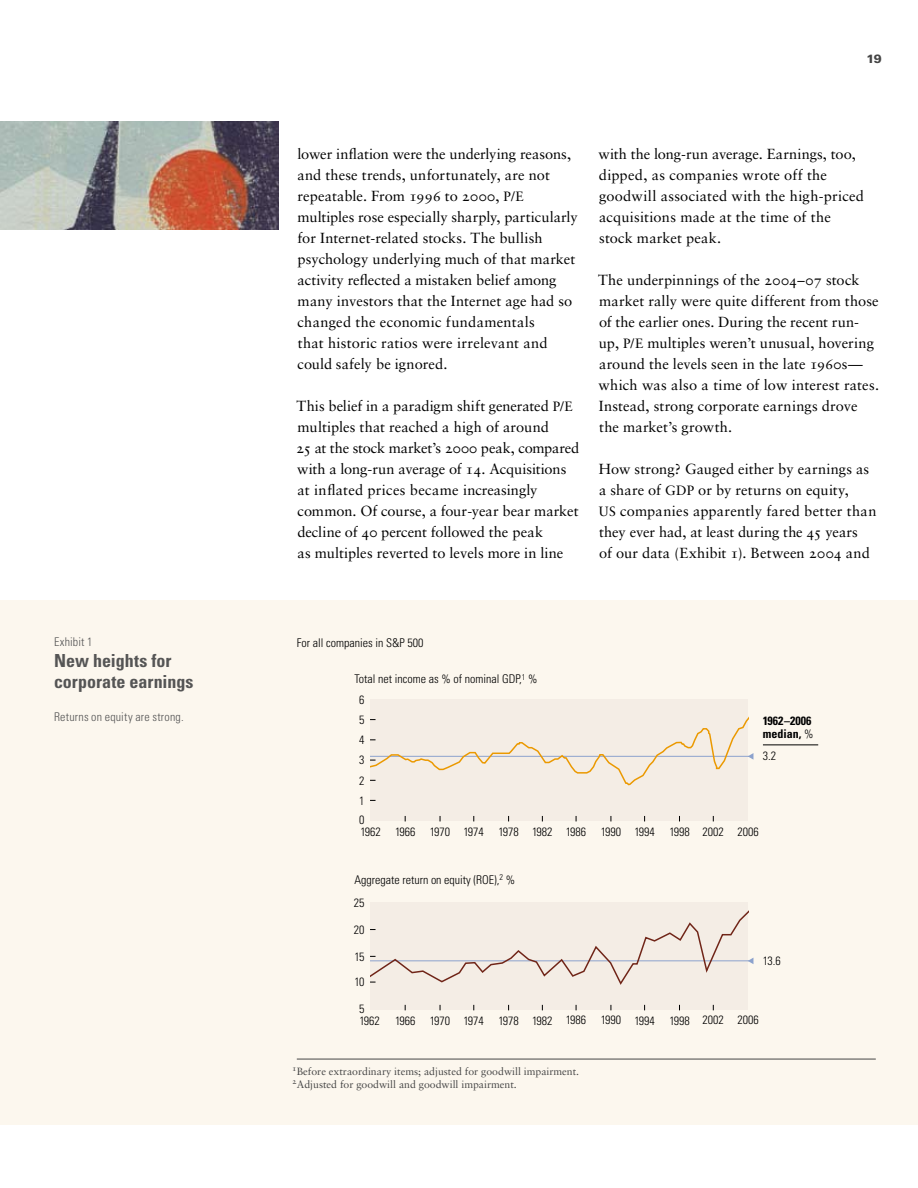
<style>
.page{position:relative;width:918px;height:1188px;background:#fff}
.page>*{position:absolute;margin:0;border:0;box-sizing:border-box;transform-origin:0 0}
.t1{font:700 condensed 18px/21px "Univers LT Std";color:#555}
.t2{font:300 condensed 15px "Univers LT Std";color:#000}
.t3{font:700 condensed 15px/21px "Univers LT Std";color:#000}
.t4{font:14.7px/21px "Sabon LT Std";letter-spacing:.005em;color:#000}
.t5{font:300 condensed 12px/20.1px "Univers LT Std";color:#000}
.t6{font:300 condensed 12px "Univers LT Std";letter-spacing:.015em;color:#555}
.t7{font:700 condensed 12px/13.5px "Univers LT Std";color:#000}
.t8{font:900 12px "Univers LT Std";color:#464646}
.t9{font:10.5px/12.8px "Sabon LT Std";color:#464646}
.s1{font-size:13.5px}
.s2{font-weight:300}
</style>
<div class="page">
<img style="left:0;top:122px;width:279px;height:108px">
<div style="left:0;top:600px;width:918px;height:525px;background:#fcf7ee"></div>
<hr style="left:297px;top:1059px;width:579px;height:1px;background:#464646">
<div style="left:370px;top:699px;width:378px;height:122px;background:#f4ede5"></div>
<div style="left:370px;top:902px;width:378px;height:108px;background:#f4ede5"></div>
<hr style="left:763px;top:745px;width:55px;height:1px;background:#000">
<svg style="left:370px;top:910px;width:383px;height:75px"></svg>
<svg style="left:370px;top:716px;width:383px;height:70px"></svg>
<p class="t6" style="left:54px;top:634px;width:40px">Exhibit 1</p>
<p class="t1" style="left:54px;top:650px;width:141px">New heights for corporate earnings</p>
<p class="t6" style="left:54px;top:709px;width:131px">Returns on equity are strong.</p>
<p class="t8" style="left:867px;top:51px;width:17px">19</p>
<p class="t4" style="left:297px;top:143px;width:282px">lower inflation were the underlying reasons, and these trends, unfortunately, are not repeatable. From 1996 to 2000, <span class="s1">P/E </span>multiples rose especially sharply, particularly for Internet-related stocks. The bullish psychology underlying much of that market activity reflected a mistaken belief among many investors that the Internet age had so changed the economic fundamentals<br>that historic ratios were irrelevant and could safely be ignored.</p>
<p class="t4" style="left:296px;top:395px;width:285px">This belief in a paradigm shift generated <span class="s1">P/E </span>multiples that reached a high of around<br>25 at the stock market’s 2000 peak, compared with a long-run average of 14. Acquisitions at inflated prices became increasingly common. Of course, a four-year bear market decline of 40 percent followed the peak<br>as multiples reverted to levels more in line</p>
<p class="t3" style="left:296px;top:479px;width:79px">MoF 2008<br>Earnings<br>Exhibit 2 of 2</p>
<p class="t2" style="left:296px;top:544px;width:202px">Glance: Returns on equity are strong.</p>
<p class="t4" style="left:599px;top:143px;width:267px">with the long-run average. Earnings, too, dipped, as companies wrote off the goodwill associated with the high-priced acquisitions made at the time of the stock market peak.</p>
<p class="t4" style="left:598px;top:269px;width:283px">The underpinnings of the 2004–07 stock market rally were quite different from those of the earlier ones. During the recent run&shy;up, <span class="s1">P/E</span> multiples weren’t unusual, hovering around the levels seen in the late 1960s— which was also a time of low interest rates.<br>Instead, strong corporate earnings drove the market’s growth.</p>
<p class="t4" style="left:599px;top:458px;width:279px">How strong? Gauged either by earnings as a share of <span class="s1">GDP</span> or by returns on equity,<br><span class="s1">US</span> companies apparently fared better than they ever had, at least during the 45 years<br>of our data (Exhibit 1). Between 2004 and</p>
<p class="t5" style="left:297px;top:632px;width:128px">For all companies in S&amp;P 500</p>
<p class="t5" style="left:354px;top:669px;width:185px">Total net income as % of nominal GDP,<sup>1</sup> %</p>
<p class="t5" style="left:359px;top:690px;width:7px;text-align:justify">6<br>5<br>4<br>3</p>
<p class="t5" style="left:359px;top:770px;width:7px">2<br>1</p>
<p class="t7" style="left:763px;top:714px;width:52px">1962–2006 median, <span class="s2">%</span></p>
<p class="t5" style="left:763px;top:746px;width:15px">3.2</p>
<p class="t5" style="left:359px;top:814px;width:401px;line-height:11.6px">0<br>1962 1966 1970 1974 1978 1982 1986 1990 1994 1998 2002 2006</p>
<p class="t5" style="left:354px;top:869px;width:162px">Aggregate return on equity (ROE),<sup>2</sup> %</p>
<p class="t5" style="left:354px;top:892px;width:12px">25</p>
<p class="t5" style="left:354px;top:920px;width:12px">20</p>
<p class="t5" style="left:354px;top:944px;width:11px;line-height:25.7px">15<br>10</p>
<p class="t5" style="left:359px;top:1003px;width:22px;line-height:11.4px">5<br>1962</p>
<p class="t5" style="left:395px;top:1010px;width:365px">1966 1970 1974 1978 1982 1986 1990 1994 1998 2002 2006</p>
<p class="t5" style="left:763px;top:951px;width:19px">13.6</p>
<p class="t9" style="left:292px;top:1065px;width:288px"><sup>1</sup>Before extraordinary items; adjusted for goodwill impairment.<br><sup>2</sup>Adjusted for goodwill and goodwill impairment.</p>
</div>
